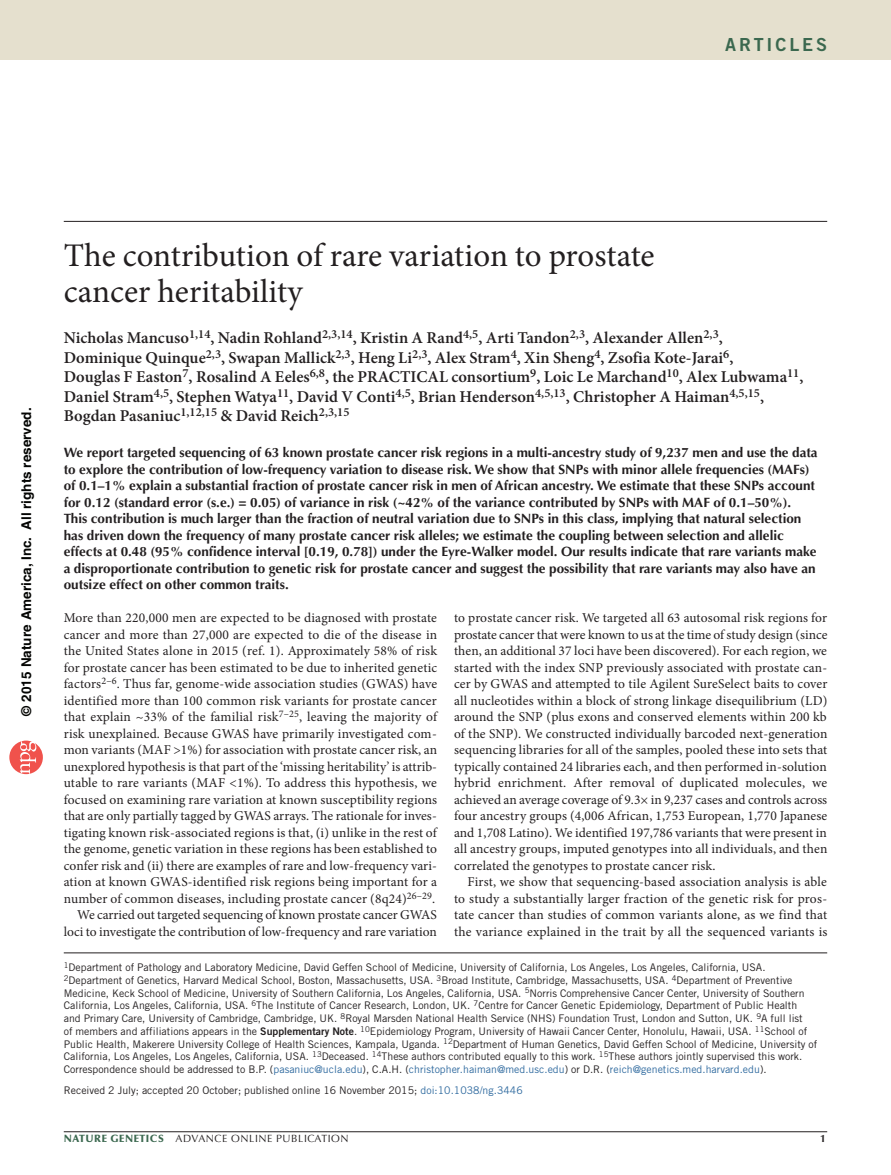
<style>
.page{position:relative;width:891px;height:1175px;background:#fff}
.page>*{position:absolute;margin:0;border:0;box-sizing:border-box;transform-origin:0 0}
.t1{font:33px/36px "Minion Pro";color:#231f20}
.t2{font:18px "Trade Gothic LT Std Bd 2";letter-spacing:.16em;color:#3b684f}
.t3{font:600 16.5px/19.5px "Minion Pro";color:#231f20}
.t4{font:13.5px/16.5px "Minion Pro";letter-spacing:.005em;color:#231f20;text-align:justify}
.t5{font:700 13.5px/16.5px "Optima LT Std";color:#231f20}
.t6{font:700 13.5px "Helvetica";color:#040503}
.t7{font:10.5px/12.8px "Trade Gothic LT Std";color:#231f20}
.t8{font:10.5px "Optima LT Std";letter-spacing:.05em;color:#231f20}
.t9{font:700 10.5px "Optima LT Std";color:#231f20}
.s1{font-family:"Trade Gothic LT Std Bd 2"}
.s2{color:#2f6a9f}
.s3{font-weight:900;color:#3b684f}
</style>
<div class="page">
<svg style="left:9px;top:740px;width:34px;height:34px"></svg>
<div style="left:0;top:0;width:891px;height:60px;background:#e5e0ce"></div>
<hr style="left:64px;top:1131px;width:763px;height:1px;background:#231f20">
<hr style="left:64px;top:221px;width:763px;height:1px;background:#231f20">
<hr style="left:64px;top:952px;width:763px;height:1px;background:#231f20">
<h2 class="t2" style="left:725px;top:33px;width:103px">ARTICLES</h2>
<p class="t6" style="left:18px;top:715px;width:309px;rotate:-90deg">© 2015 Nature America, Inc. All rights reserved.</p>
<h1 class="t1" style="left:64px;top:238px;width:592px">The contribution of rare variation to prostate cancer heritability</h1>
<p class="t3" style="left:64px;top:328px;width:741px">Nicholas Mancuso<sup>1,14</sup>, Nadin Rohland<sup>2,3,14</sup>, Kristin A Rand<sup>4,5</sup>, Arti Tandon<sup>2,3</sup>, Alexander Allen<sup>2,3</sup>, Dominique Quinque<sup>2,3</sup>, Swapan Mallick<sup>2,3</sup>, Heng Li<sup>2,3</sup>, Alex Stram<sup>4</sup>, Xin Sheng<sup>4</sup>, Zsofia Kote-Jarai<sup>6</sup>,<br>Douglas F Easton<sup>7</sup>, Rosalind A Eeles<sup>6,8</sup>, the PRACTICAL consortium<sup>9</sup>, Loic Le Marchand<sup>10</sup>, Alex Lubwama<sup>11</sup>, Daniel Stram<sup>4,5</sup>, Stephen Watya<sup>11</sup>, David V Conti<sup>4,5</sup>, Brian Henderson<sup>4,5,13</sup>, Christopher A Haiman<sup>4,5,15</sup>, Bogdan Pasaniuc<sup>1,12,15</sup> &amp; David Reich<sup>2,3,15</sup></p>
<p class="t5" style="left:64px;top:444px;width:755px">We report targeted sequencing of 63 known prostate cancer risk regions in a multi-ancestry study of 9,237 men and use the data to explore the contribution of low-frequency variation to disease risk. We show that SNPs with minor allele frequencies (MAFs) of 0.1–1% explain a substantial fraction of prostate cancer risk in men of African ancestry. We estimate that these SNPs account for 0.12 (standard error (s.e.) = 0.05) of variance in risk (~42% of the variance contributed by SNPs with MAF of 0.1–50%).<br>This contribution is much larger than the fraction of neutral variation due to SNPs in this class, implying that natural selection has driven down the frequency of many prostate cancer risk alleles; we estimate the coupling between selection and allelic effects at 0.48 (95% confidence interval [0.19, 0.78]) under the Eyre-Walker model. Our results indicate that rare variants make a disproportionate contribution to genetic risk for prostate cancer and suggest the possibility that rare variants may also have an outsize effect on other common traits.</p>
<p class="t4" style="left:64px;top:609px;width:375px;text-align:right">More than 220,000 men are expected to be diagnosed with prostate cancer and more than 27,000 are expected to die of the disease in the United States alone in 2015 (ref. 1). Approximately 58% of risk for prostate cancer has been estimated to be due to inherited genetic factors<sup>2–6</sup>. Thus far, genome-wide association studies (GWAS) have identified more than 100 common risk variants for prostate cancer that explain ~33% of the familial risk<sup>7–25</sup>, leaving the majority of risk unexplained. Because GWAS have primarily investigated com&shy;mon variants (MAF &gt;1%) for association with prostate cancer risk, an unexplored hypothesis is that part of the ‘missing heritability’ is attrib&shy;utable to rare variants (MAF &lt;1%). To address this hypothesis, we focused on examining rare variation at known susceptibility regions that are only partially tagged by GWAS arrays. The rationale for inves&shy;tigating known risk-associated regions is that, (i) unlike in the rest of the genome, genetic variation in these regions has been established to confer risk and (ii) there are examples of rare and low-frequency vari&shy;ation at known GWAS-identified risk regions being important for a number of common diseases, including prostate cancer (8q24)<sup>26–29</sup>.<br>We carried out targeted sequencing of known prostate cancer GWAS loci to investigate the contribution of low-frequency and rare variation</p>
<p class="t4" style="left:454px;top:609px;width:375px">to prostate cancer risk. We targeted all 63 autosomal risk regions for prostate cancer that were known to us at the time of study design (since then, an additional 37 loci have been discovered). For each region, we started with the index SNP previously associated with prostate can&shy;cer by GWAS and attempted to tile Agilent SureSelect baits to cover all nucleotides within a block of strong linkage disequilibrium (LD) around the SNP (plus exons and conserved elements within 200 kb of the SNP). We constructed individually barcoded next-generation sequencing libraries for all of the samples, pooled these into sets that typically contained 24 libraries each, and then performed in-solution hybrid enrichment. After removal of duplicated molecules, we achieved an average coverage of 9.3× in 9,237 cases and controls across four ancestry groups (4,006 African, 1,753 European, 1,770 Japanese and 1,708 Latino). We identified 197,786 variants that were present in all ancestry groups, imputed genotypes into all individuals, and then correlated the genotypes to prostate cancer risk.</p>
<p class="t4" style="left:454px;top:873px;width:375px;text-indent:14px">First, we show that sequencing-based association analysis is able to study a substantially larger fraction of the genetic risk for pros&shy;tate cancer than studies of common variants alone, as we find that the variance explained in the trait by all the sequenced variants is</p>
<p class="t7" style="left:64px;top:960px;width:755px"><sup>1</sup>Department of Pathology and Laboratory Medicine, David Geffen School of Medicine, University of California, Los Angeles, Los Angeles, California, USA.<br><sup>2</sup>Department of Genetics, Harvard Medical School, Boston, Massachusetts, USA. <sup>3</sup>Broad Institute, Cambridge, Massachusetts, USA. <sup>4</sup>Department of Preventive Medicine, Keck School of Medicine, University of Southern California, Los Angeles, California, USA. <sup>5</sup>Norris Comprehensive Cancer Center, University of Southern California, Los Angeles, California, USA. <sup>6</sup>The Institute of Cancer Research, London, UK. <sup>7</sup>Centre for Cancer Genetic Epidemiology, Department of Public Health<br>and Primary Care, University of Cambridge, Cambridge, UK. <sup>8</sup>Royal Marsden National Health Service (NHS) Foundation Trust, London and Sutton, UK. <sup>9</sup>A full list<br>of members and affiliations appears in the <span class="s1">Supplementary Note</span>. <sup>10</sup>Epidemiology Program, University of Hawaii Cancer Center, Honolulu, Hawaii, USA. <sup>11</sup>School of Public Health, Makerere University College of Health Sciences, Kampala, Uganda. <sup>12</sup>Department of Human Genetics, David Geffen School of Medicine, University of California, Los Angeles, Los Angeles, California, USA. <sup>13</sup>Deceased. <sup>14</sup>These authors contributed equally to this work. <sup>15</sup>These authors jointly supervised this work.<br>Correspondence should be addressed to B.P. (<span class="s2">pasaniuc@ucla.edu</span>), C.A.H. (<span class="s2">christopher.haiman@med.usc.edu</span>) or D.R. (<span class="s2">reich@genetics.med.harvard.edu</span>).</p>
<p class="t7" style="left:64px;top:1083px;width:461px">Received 2 July; accepted 20 October; published online 16 November 2015; <span class="s2">doi:10.1038/ng.3446</span></p>
<p class="t8" style="left:64px;top:1132px;width:286px"><span class="s3">NATURE GENETICS</span> ADVANCE ONLINE PUBLICATION</p>
<p class="t9" style="left:820px;top:1132px;width:7px">1</p>
</div>
